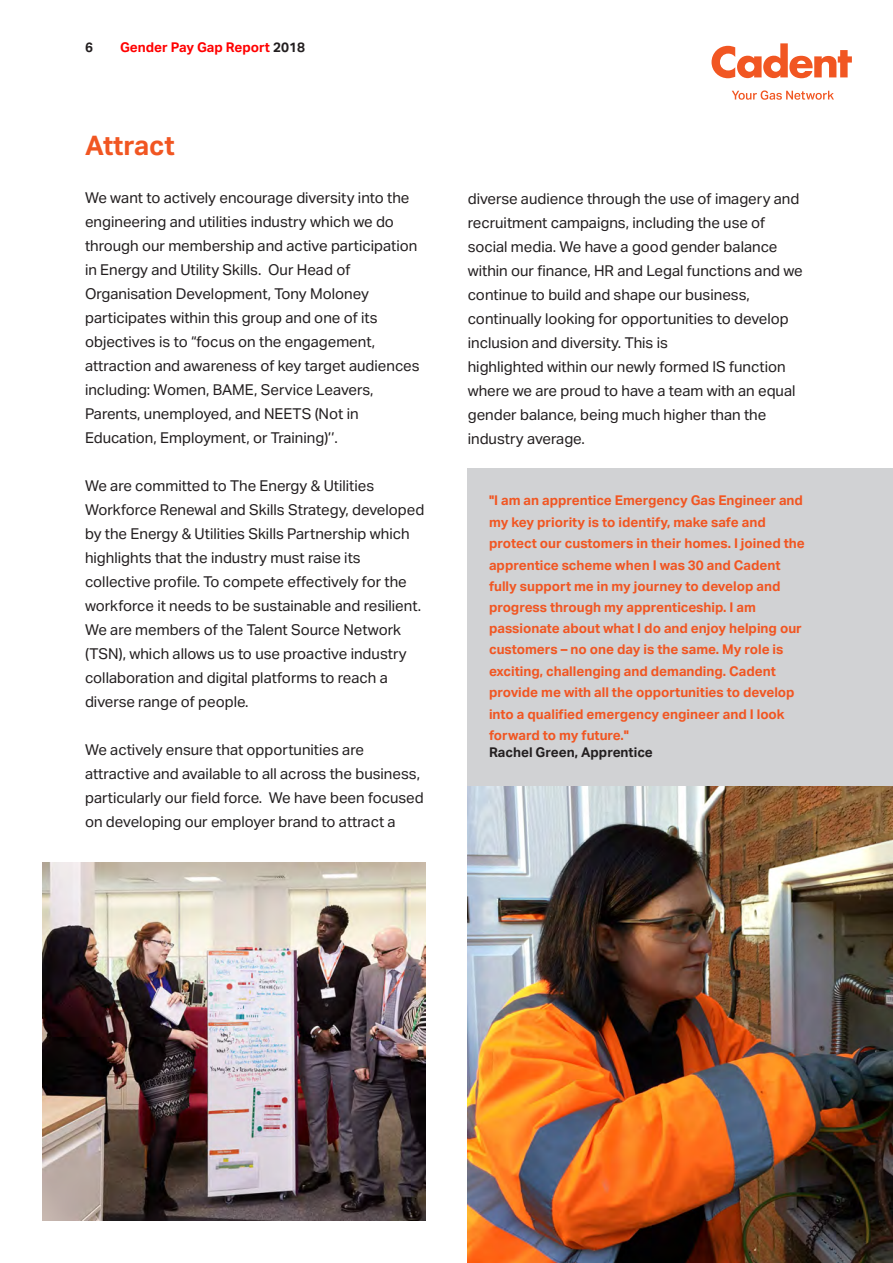
<style>
.page{position:relative;width:893px;height:1263px;background:#fff}
.page>*{position:absolute;margin:0;border:0;box-sizing:border-box;transform-origin:0 0}
.t1{font:700 27px "Aktiv Grotesk";color:#f15622}
.t2{font:15px/24px "Aktiv Grotesk";color:#231f20}
.t3{font:700 13.5px/21.5px "Aktiv Grotesk";color:#f15622}
.t4{font:700 13.5px "Aktiv Grotesk";color:#231f20}
.t5{font:700 13.5px "Aktiv Grotesk";color:#f00}
.s1{color:#231f20}
</style>
<div class="page">
<svg style="left:711px;top:43px;width:141px;height:35px"></svg>
<svg style="left:732px;top:90px;width:102px;height:10px"></svg>
<hr style="left:0;top:255px;width:1px;height:358px;background:#d1d2d4">
<img style="left:43px;top:863px;width:382px;height:357px">
<div style="left:468px;top:468px;width:425px;height:318px;background:#d1d2d4"></div>
<img style="left:468px;top:786px;width:425px;height:477px">
<p class="t4" style="left:85px;top:40px;width:9px">6</p>
<p class="t5" style="left:120px;top:40px;width:187px">Gender Pay Gap Report <span class="s1">2018</span></p>
<h1 class="t1" style="left:85px;top:130px;width:91px">Attract</h1>
<p class="t2" style="left:85px;top:186px;width:336px">We want to actively encourage diversity into the engineering and utilities industry which we do through our membership and active participation in Energy and Utility Skills. Our Head of Organisation Development, Tony Moloney participates within this group and one of its objectives is to “focus on the engagement, attraction and awareness of key target audiences including: Women, BAME, Service Leavers, Parents, unemployed, and NEETS (Not in Education, Employment, or Training)’’.</p>
<p class="t2" style="left:85px;top:474px;width:341px">We are committed to The Energy &amp; Utilities Workforce Renewal and Skills Strategy, developed by the Energy &amp; Utilities Skills Partnership which highlights that the industry must raise its collective profile. To compete effectively for the workforce it needs to be sustainable and resilient.<br>We are members of the Talent Source Network (TSN), which allows us to use proactive industry collaboration and digital platforms to reach a diverse range of people.</p>
<p class="t2" style="left:85px;top:738px;width:340px">We actively ensure that opportunities are attractive and available to all across the business, particularly our field force. We have been focused on developing our employer brand to attract a</p>
<p class="t2" style="left:468px;top:186px;width:337px">diverse audience through the use of imagery and recruitment campaigns, including the use of social media. We have a good gender balance within our finance, HR and Legal functions and we continue to build and shape our business, continually looking for opportunities to develop inclusion and diversity. This is<br>highlighted within our newly formed IS function where we are proud to have a team with an equal gender balance, being much higher than the industry average.</p>
<p class="t3" style="left:489px;top:490px;width:317px">"I am an apprentice Emergency Gas Engineer and my key priority is to identify, make safe and protect our customers in their homes. I joined the apprentice scheme when I was 30 and Cadent fully support me in my journey to develop and progress through my apprenticeship. I am passionate about what I do and enjoy helping our customers – no one day is the same. My role is exciting, challenging and demanding. Cadent provide me with all the opportunities to develop into a qualified emergency engineer and I look forward to my future."</p>
<p class="t4" style="left:489px;top:744px;width:165px">Rachel Green, Apprentice</p>
</div>
